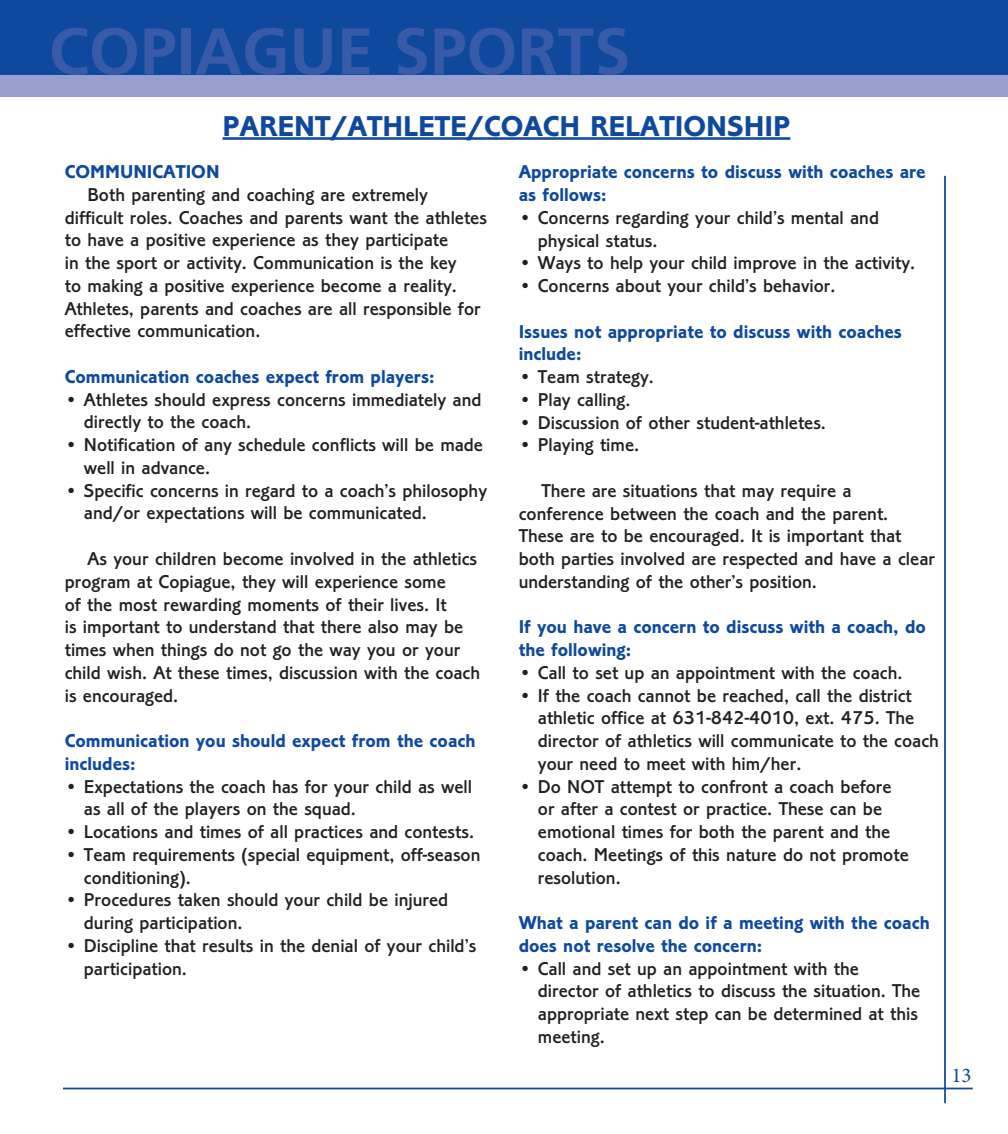
<style>
.page{position:relative;width:1008px;height:1134px;background:#fff}
.page>*{position:absolute;margin:0;border:0;box-sizing:border-box;transform-origin:0 0}
.t1{font:700 65.62px "Frutiger";color:#375ba8}
.t2{font:700 29.75px "Corinthian T";color:#0f499d}
.t3{font:21px "Minion Pro";color:#0f499d}
.t4{font:500 19.25px/22.8px "Corinthian T";color:#231f20}
.t5{font:700 19.25px/22.8px "Corinthian T";color:#0f499d}
</style>
<div class="page">
<hr style="left:944px;top:176px;width:2px;height:927px;background:#0f499d">
<hr style="left:63px;top:1088px;width:910px;height:1px;background:#0f499d">
<hr style="left:223px;top:137px;width:567px;height:3px;background:#0f499d">
<div style="left:0;top:7px;width:1008px;height:90px;background:#989fce"></div>
<div style="left:0;top:0;width:1008px;height:74px;background:#0f499d"></div>
<h1 class="t1" style="left:49px;top:13px;width:583px">COPIAGUE SPORTS</h1>
<h2 class="t2" style="left:223px;top:109px;width:569px">PARENT/ATHLETE/COACH RELATIONSHIP</h2>
<p class="t5" style="left:65px;top:160px;width:156px">COMMUNICATION</p>
<p class="t4" style="left:65px;top:183px;width:424px;text-indent:23px">Both parenting and coaching are extremely difficult roles. Coaches and parents want the athletes to have a positive experience as they participate<br>in the sport or activity. Communication is the key<br>to making a positive experience become a reality.<br>Athletes, parents and coaches are all responsible for effective communication.</p>
<p class="t5" style="left:65px;top:365px;width:371px">Communication coaches expect from players:</p>
<p class="t4" style="left:84px;top:388px;width:399px;text-indent:-19px">• Athletes should express concerns immediately and directly to the coach.</p>
<p class="t4" style="left:84px;top:433px;width:401px;text-indent:-19px">• Notification of any schedule conflicts will be made well in advance.</p>
<p class="t4" style="left:84px;top:479px;width:405px;text-indent:-19px">• Specific concerns in regard to a coach’s philosophy and/or expectations will be communicated.</p>
<p class="t4" style="left:65px;top:547px;width:417px;text-indent:23px">As your children become involved in the athletics program at Copiague, they will experience some<br>of the most rewarding moments of their lives. It<br>is important to understand that there also may be times when things do not go the way you or your child wish. At these times, discussion with the coach is encouraged.</p>
<p class="t5" style="left:65px;top:729px;width:412px">Communication you should expect from the coach includes:</p>
<p class="t4" style="left:84px;top:775px;width:390px;text-indent:-19px">• Expectations the coach has for your child as well as all of the players on the squad.</p>
<p class="t4" style="left:65px;top:820px;width:409px">• Locations and times of all practices and contests.</p>
<p class="t4" style="left:84px;top:843px;width:398px;text-indent:-19px">• Team requirements (special equipment, off-season conditioning).</p>
<p class="t4" style="left:84px;top:889px;width:366px;text-indent:-19px">• Procedures taken should your child be injured during participation.</p>
<p class="t4" style="left:84px;top:934px;width:394px;text-indent:-19px">• Discipline that results in the denial of your child’s participation.</p>
<p class="t5" style="left:519px;top:161px;width:408px">Appropriate concerns to discuss with coaches are as follows:</p>
<p class="t4" style="left:538px;top:206px;width:343px;text-indent:-19px">• Concerns regarding your child’s mental and physical status.</p>
<p class="t4" style="left:519px;top:252px;width:396px">• Ways to help your child improve in the activity.</p>
<p class="t4" style="left:519px;top:274px;width:316px">• Concerns about your child’s behavior.</p>
<p class="t5" style="left:519px;top:320px;width:385px">Issues not appropriate to discuss with coaches include:</p>
<p class="t4" style="left:519px;top:365px;width:134px">• Team strategy.</p>
<p class="t4" style="left:519px;top:388px;width:111px">• Play calling.</p>
<p class="t4" style="left:519px;top:411px;width:307px">• Discussion of other student-athletes.</p>
<p class="t4" style="left:519px;top:434px;width:120px">• Playing time.</p>
<p class="t4" style="left:519px;top:479px;width:418px;text-indent:23px">There are situations that may require a conference between the coach and the parent.<br>These are to be encouraged. It is important that both parties involved are respected and have a clear understanding of the other’s position.</p>
<p class="t5" style="left:519px;top:616px;width:409px">If you have a concern to discuss with a coach, do the following:</p>
<p class="t4" style="left:519px;top:661px;width:383px">• Call to set up an appointment with the coach.</p>
<p class="t4" style="left:538px;top:684px;width:403px;text-indent:-19px">• If the coach cannot be reached, call the district athletic office at 631-842-4010, ext. 475. The director of athletics will communicate to the coach your need to meet with him/her.</p>
<p class="t4" style="left:538px;top:775px;width:372px;text-indent:-19px">• Do NOT attempt to confront a coach before or after a contest or practice. These can be emotional times for both the parent and the coach. Meetings of this nature do not promote resolution.</p>
<p class="t5" style="left:519px;top:911px;width:413px">What a parent can do if a meeting with the coach does not resolve the concern:</p>
<p class="t4" style="left:538px;top:957px;width:384px;text-indent:-19px">• Call and set up an appointment with the director of athletics to discuss the situation. The appropriate next step can be determined at this meeting.</p>
<p class="t3" style="left:952px;top:1061px;width:22px">13</p>
</div>
